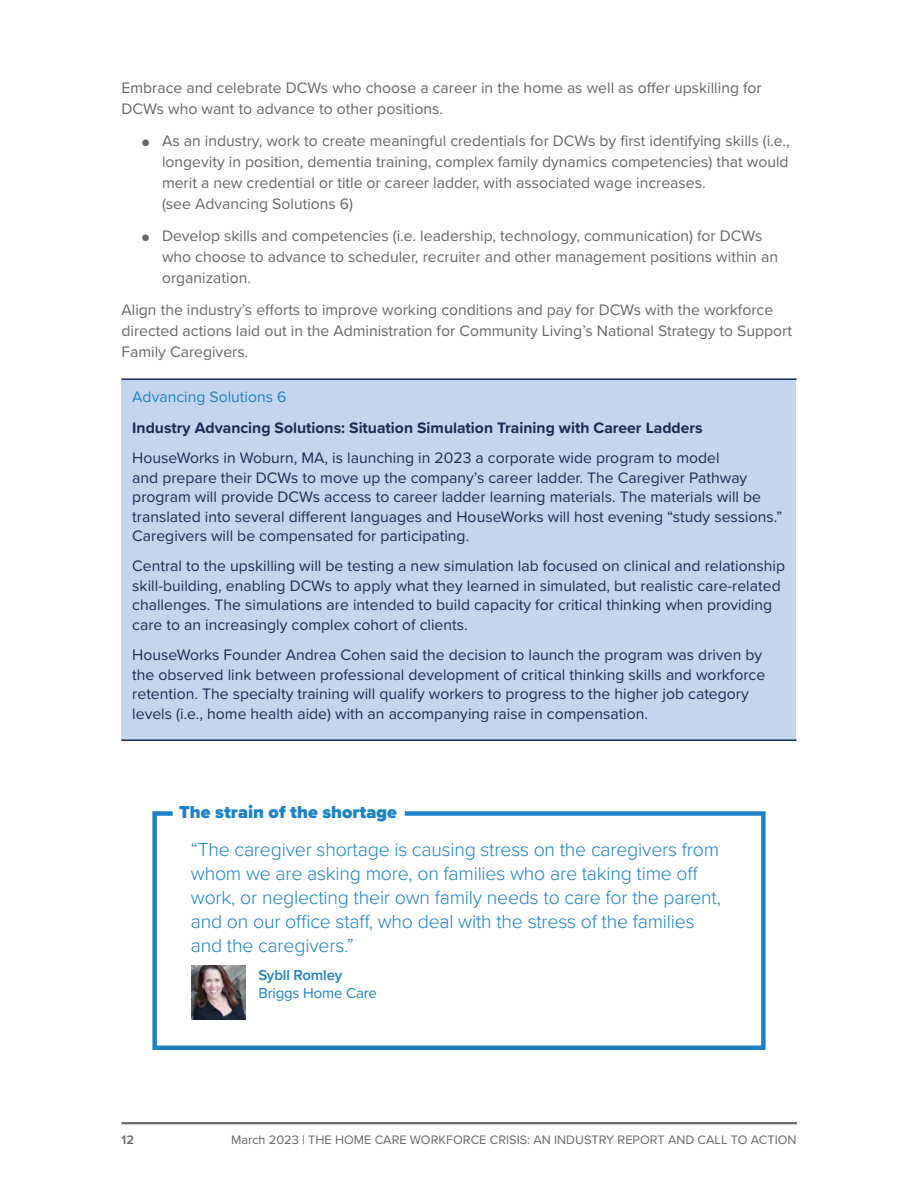
<style>
.page{position:relative;width:918px;height:1188px;background:#fff}
.page>*{position:absolute;margin:0;border:0;box-sizing:border-box;transform-origin:0 0}
._8_call-out{font:300 19.5px/24px "Proxima Nova";letter-spacing:-.01em;color:#1a82c5}
.t1{font:900 18px "Proxima Nova";color:#1a82c5}
.t2{font:15.75px/19.5px "Proxima Nova";color:#182b55}
._4_Body{font:15.75px/21px "Proxima Nova";color:#666767}
.t3{font:700 15.75px "Proxima Nova";color:#182b55}
.t4{font:15.75px "Proxima Nova";color:#1a82c5}
._8_call-out-2{font:15px/18px "Proxima Nova";letter-spacing:-.01em;color:#1a82c5}
.t5{font:12.75px "Proxima Nova";color:#666767}
.t6{font:600 12.75px "Proxima Nova";color:#666767}
.s1{font-size:11.25px}
.s2{font-weight:600}
</style>
<div class="page">
<hr style="left:122px;top:1122px;width:675px;height:2px;background:#666767">
<div style="left:122px;top:379px;width:674px;height:361px;background:#c6d5ee"></div>
<hr style="left:122px;top:378px;width:674px;height:2px;background:#182b55">
<hr style="left:122px;top:739px;width:674px;height:2px;background:#182b55">
<svg style="left:152px;top:811px;width:614px;height:239px"></svg>
<img style="left:191px;top:966px;width:54px;height:54px">
<p class="_4_Body" style="left:122px;top:77px;width:642px">Embrace and celebrate DCWs who choose a career in the home as well as offer upskilling for<br>DCWs who want to advance to other positions.</p>
<p class="_4_Body" style="left:162px;top:130px;width:629px;text-indent:-20px"><span class="s1">●</span> As an industry, work to create meaningful credentials for DCWs by first identifying skills (i.e., longevity in position, dementia training, complex family dynamics competencies) that would merit a new credential or title or career ladder, with associated wage increases.<br>(see Advancing Solutions 6)</p>
<p class="_4_Body" style="left:162px;top:225px;width:618px;text-indent:-20px"><span class="s1">●</span> Develop skills and competencies (i.e. leadership, technology, communication) for DCWs who choose to advance to scheduler, recruiter and other management positions within an organization.</p>
<p class="_4_Body" style="left:122px;top:298px;width:672px">Align the industry’s efforts to improve working conditions and pay for DCWs with the workforce directed actions laid out in the Administration for Community Living’s National Strategy to Support<br>Family Caregivers.</p>
<p class="t4" style="left:132px;top:385px;width:156px">Advancing Solutions 6</p>
<p class="t3" style="left:132px;top:416px;width:572px">Industry Advancing Solutions: Situation Simulation Training with Career Ladders</p>
<p class="t2" style="left:132px;top:447px;width:652px">HouseWorks in Woburn, MA, is launching in 2023 a corporate wide program to model<br>and prepare their DCWs to move up the company’s career ladder. The Caregiver Pathway program will provide DCWs access to career ladder learning materials. The materials will be translated into several different languages and HouseWorks will host evening “study sessions.” Caregivers will be compensated for participating.</p>
<p class="t2" style="left:132px;top:556px;width:654px">Central to the upskilling will be testing a new simulation lab focused on clinical and relationship skill-building, enabling DCWs to apply what they learned in simulated, but realistic care-related challenges. The simulations are intended to build capacity for critical thinking when providing care to an increasingly complex cohort of clients.</p>
<p class="t2" style="left:132px;top:644px;width:634px">HouseWorks Founder Andrea Cohen said the decision to launch the program was driven by the observed link between professional development of critical thinking skills and workforce retention. The specialty training will qualify workers to progress to the higher job category levels (i.e., home health aide) with an accompanying raise in compensation.</p>
<p class="t1" style="left:179px;top:799px;width:219px">The strain of the shortage</p>
<p class="_8_call-out" style="left:191px;top:836px;width:532px">“The caregiver shortage is causing stress on the caregivers from whom we are asking more, on families who are taking time off work, or neglecting their own family needs to care for the parent, and on our office staff, who deal with the stress of the families and the caregivers.”</p>
<p class="_8_call-out-2" style="left:258px;top:966px;width:120px"><span class="s2">Sybll Romley<br></span>Briggs Home Care</p>
<p class="t6" style="left:122px;top:1130px;width:14px">12</p>
<p class="t5" style="left:231px;top:1130px;width:567px">March 2023 | THE HOME CARE WORKFORCE CRISIS: AN INDUSTRY REPORT AND CALL TO ACTION</p>
</div>
